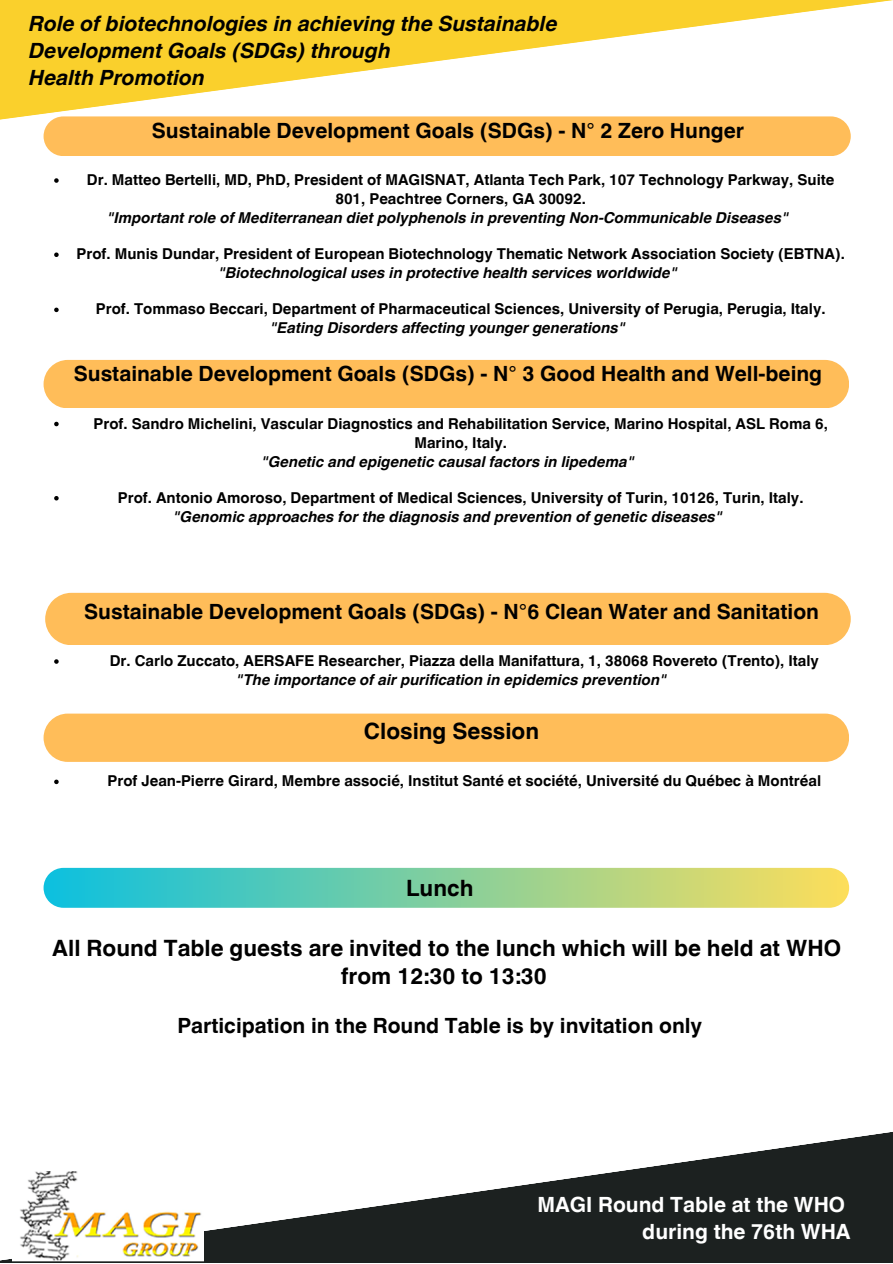
<style>
.page{position:relative;width:893px;height:1264px;background:#fff}
.page>*{position:absolute;margin:0;border:0;box-sizing:border-box;transform-origin:0 0}
.t1{font:700 22.5px/28px "Helvetica World";color:#000;text-align:center}
.t2{font:700 21px "Helvetica World";color:#000}
.t3{font:italic 700 21px "Helvetica World";color:#000}
.t4{font:700 21px "Helvetica World";color:#fff}
.t5{font:700 15px/19px "Helvetica World";color:#000;text-align:center}
.t6{font:italic 700 15px "Helvetica World";color:#000}
</style>
<div class="page">
<div style="left:44px;top:713px;width:805px;height:48px;background:#ffbd59;border-radius:24px"></div>
<svg style="left:0;top:1132px;width:892px;height:130px;fill:#1c2120"></svg>
<img style="left:12px;top:1171px;width:191px;height:90px">
<svg style="left:0;top:0;width:892px;height:130px;fill:#fad02c"></svg>
<div style="left:44px;top:116px;width:806px;height:40px;background:#ffbd59;border-radius:20px"></div>
<svg style="left:54px;top:178px;width:5px;height:5px"></svg>
<svg style="left:54px;top:252px;width:5px;height:5px"></svg>
<svg style="left:54px;top:307px;width:5px;height:5px"></svg>
<div style="left:44px;top:360px;width:805px;height:48px;background:#ffbd59;border-radius:24px"></div>
<svg style="left:54px;top:422px;width:5px;height:4px"></svg>
<svg style="left:54px;top:496px;width:5px;height:4px"></svg>
<div style="left:45px;top:593px;width:805px;height:52px;background:#ffbd59"></div>
<svg style="left:54px;top:659px;width:5px;height:4px"></svg>
<svg style="left:54px;top:779px;width:5px;height:5px"></svg>
<svg style="left:44px;top:867px;width:805px;height:40px;background:#88d09f"></svg>
<p class="t3" style="left:29px;top:6px;width:530px">Role of biotechnologies in achieving the Sustainable</p>
<p class="t3" style="left:29px;top:33px;width:363px">Development Goals (SDGs) through</p>
<p class="t3" style="left:29px;top:60px;width:177px">Health Promotion</p>
<p class="t2" style="left:152px;top:113px;width:593px">Sustainable Development Goals (SDGs) - N° 2 Zero Hunger</p>
<p class="t5" style="left:87px;top:169px;width:749px">Dr. Matteo Bertelli, MD, PhD, President of MAGISNAT, Atlanta Tech Park, 107 Technology Parkway, Suite<br>801, Peachtree Corners, GA 30092.</p>
<p class="t6" style="left:107px;top:206px;width:683px">"Important role of Mediterranean diet polyphenols in preventing Non-Communicable Diseases"</p>
<p class="t5" style="left:77px;top:243px;width:769px">Prof. Munis Dundar, President of European Biotechnology Thematic Network Association Society (EBTNA).</p>
<p class="t6" style="left:218px;top:261px;width:460px">"Biotechnological uses in protective health services worldwide"</p>
<p class="t5" style="left:96px;top:298px;width:731px">Prof. Tommaso Beccari, Department of Pharmaceutical Sciences, University of Perugia, Perugia, Italy.</p>
<p class="t6" style="left:270px;top:316px;width:357px">"Eating Disorders affecting younger generations"</p>
<p class="t2" style="left:74px;top:357px;width:749px">Sustainable Development Goals (SDGs) - N° 3 Good Health and Well-being</p>
<p class="t5" style="left:94px;top:412px;width:735px">Prof. Sandro Michelini, Vascular Diagnostics and Rehabilitation Service, Marino Hospital, ASL Roma 6,<br>Marino, Italy.</p>
<p class="t6" style="left:261px;top:449px;width:374px">"Genetic and epigenetic causal factors in lipedema"</p>
<p class="t5" style="left:118px;top:486px;width:687px">Prof. Antonio Amoroso, Department of Medical Sciences, University of Turin, 10126, Turin, Italy.</p>
<p class="t6" style="left:173px;top:504px;width:551px">"Genomic approaches for the diagnosis and prevention of genetic diseases"</p>
<p class="t2" style="left:84px;top:594px;width:736px">Sustainable Development Goals (SDGs) - N°6 Clean Water and Sanitation</p>
<p class="t5" style="left:110px;top:649px;width:710px">Dr. Carlo Zuccato, AERSAFE Researcher, Piazza della Manifattura, 1, 38068 Rovereto (Trento), Italy</p>
<p class="t6" style="left:236px;top:667px;width:432px">"The importance of air purification in epidemics prevention"</p>
<p class="t1" style="left:364px;top:714px;width:177px">Closing Session</p>
<p class="t5" style="left:107px;top:770px;width:715px">Prof Jean-Pierre Girard, Membre associé, Institut Santé et société, Université du Québec à Montréal</p>
<p class="t1" style="left:406px;top:871px;width:69px">Lunch</p>
<p class="t1" style="left:52px;top:931px;width:790px">All Round Table guests are invited to the lunch which will be held at WHO from 12:30 to 13:30</p>
<p class="t2" style="left:177px;top:1008px;width:526px">Participation in the Round Table is by invitation only</p>
<p class="t4" style="left:537px;top:1186px;width:309px">MAGI Round Table at the WHO</p>
<p class="t4" style="left:642px;top:1213px;width:210px">during the 76th WHA</p>
</div>
